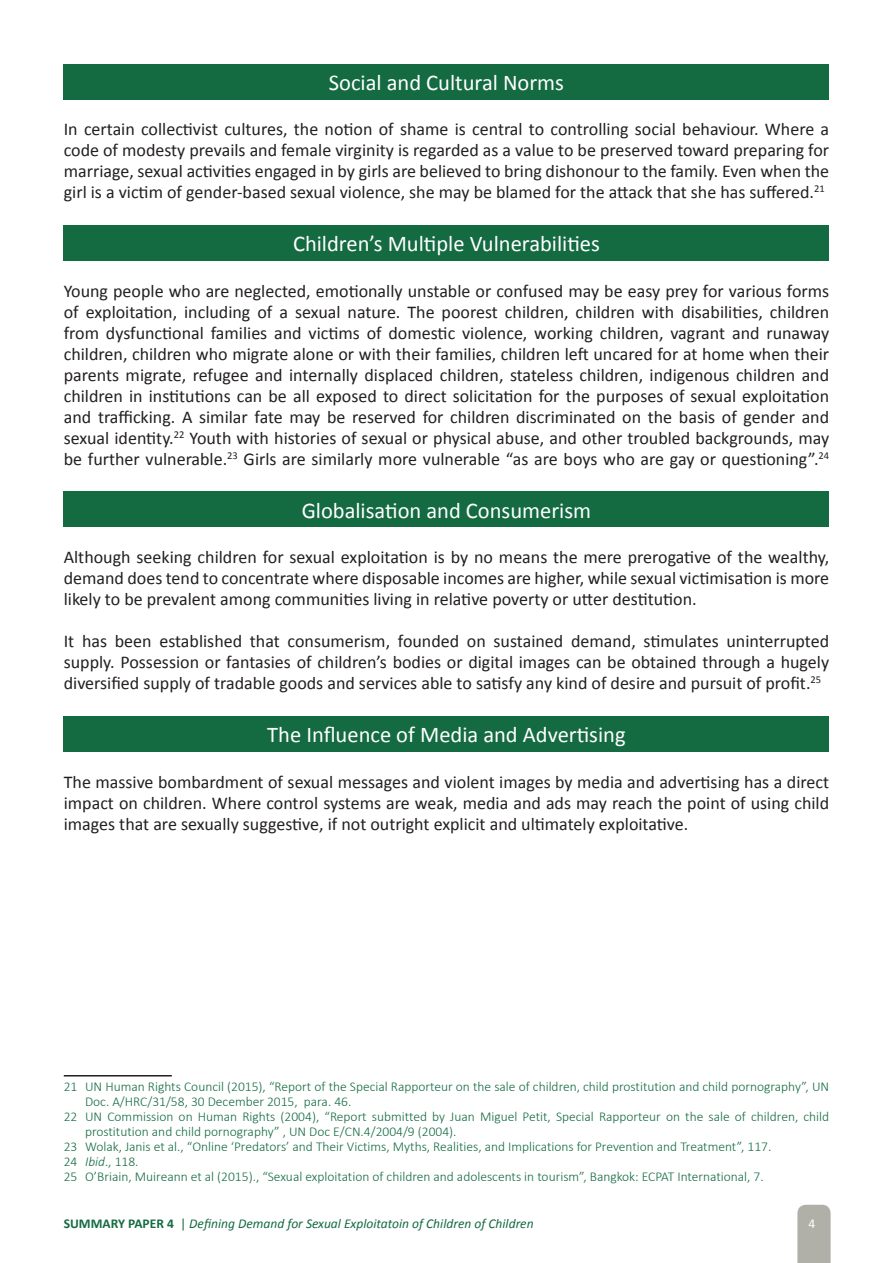
<style>
.page{position:relative;width:893px;height:1263px;background:#fff}
.page>*{position:absolute;margin:0;border:0;box-sizing:border-box;transform-origin:0 0}
.t1{font:22.5px "Calibri";color:#fff}
.Text_Body{font:18px/21px "Calibri";color:#231f20;text-align:justify}
.footnote{font:300 13.5px/15px "Calibri";color:#146b42}
.t2{font:italic 13.5px "Calibri";color:#146b42}
.t3{font:13.5px "Calibri";color:#fff}
.s1{font-style:italic}
.s2{font-weight:700;font-style:normal}
.s3{font-style:normal}
</style>
<div class="page">
<svg style="left:797px;top:1205px;width:34px;height:58px"></svg>
<div style="left:64px;top:64px;width:765px;height:35px;background:#146b42"></div>
<div style="left:64px;top:225px;width:765px;height:36px;background:#146b42"></div>
<div style="left:64px;top:492px;width:765px;height:35px;background:#146b42"></div>
<div style="left:64px;top:716px;width:765px;height:36px;background:#146b42"></div>
<hr style="left:64px;top:1075px;width:108px;height:1px;background:#231f20">
<p class="t1" style="left:329px;top:68px;width:237px">Social and Cultural Norms</p>
<p class="Text_Body" style="left:64px;top:119px;width:767px">In certain collectivist cultures, the notion of shame is central to controlling social behaviour. Where a code of modesty prevails and female virginity is regarded as a value to be preserved toward preparing for marriage, sexual activities engaged in by girls are believed to bring dishonour to the family. Even when the girl is a victim of gender-based sexual violence, she may be blamed for the attack that she has suffered.<sup>21</sup></p>
<p class="t1" style="left:293px;top:230px;width:308px">Children’s Multiple Vulnerabilities</p>
<p class="Text_Body" style="left:64px;top:280px;width:767px">Young people who are neglected, emotionally unstable or confused may be easy prey for various forms of exploitation, including of a sexual nature. The poorest children, children with disabilities, children from dysfunctional families and victims of domestic violence, working children, vagrant and runaway children, children who migrate alone or with their families, children left uncared for at home when their parents migrate, refugee and internally displaced children, stateless children, indigenous children and children in institutions can be all exposed to direct solicitation for the purposes of sexual exploitation and trafficking. A similar fate may be reserved for children discriminated on the basis of gender and sexual identity.<sup>22</sup> Youth with histories of sexual or physical abuse, and other troubled backgrounds, may be further vulnerable.<sup>23</sup> Girls are similarly more vulnerable “as are boys who are gay or questioning”.<sup>24</sup></p>
<p class="t1" style="left:302px;top:496px;width:291px">Globalisation and Consumerism</p>
<p class="Text_Body" style="left:64px;top:547px;width:767px">Although seeking children for sexual exploitation is by no means the mere prerogative of the wealthy, demand does tend to concentrate where disposable incomes are higher, while sexual victimisation is more likely to be prevalent among communities living in relative poverty or utter destitution.</p>
<p class="Text_Body" style="left:64px;top:631px;width:767px">It has been established that consumerism, founded on sustained demand, stimulates uninterrupted supply. Possession or fantasies of children’s bodies or digital images can be obtained through a hugely diversified supply of tradable goods and services able to satisfy any kind of desire and pursuit of profit.<sup>25</sup></p>
<p class="t1" style="left:267px;top:721px;width:360px">The Influence of Media and Advertising</p>
<p class="Text_Body" style="left:64px;top:771px;width:767px">The massive bombardment of sexual messages and violent images by media and advertising has a direct impact on children. Where control systems are weak, media and ads may reach the point of using child images that are sexually suggestive, if not outright explicit and ultimately exploitative.</p>
<p class="footnote" style="left:85px;top:1079px;width:746px;text-indent:-21px">21 UN Human Rights Council (2015), “Report of the Special Rapporteur on the sale of children, child prostitution and child pornography”, UN<br>Doc. A/HRC/31/58, 30 December 2015, para. 46.</p>
<p class="footnote" style="left:85px;top:1109px;width:746px;text-indent:-21px">22 UN Commission on Human Rights (2004), “Report submitted by Juan Miguel Petit, Special Rapporteur on the sale of children, child prostitution and child pornography” , UN Doc E/CN.4/2004/9 (2004).</p>
<p class="footnote" style="left:64px;top:1139px;width:709px">23 Wolak, Janis et al., “Online ‘Predators’ and Their Victims, Myths, Realities, and Implications for Prevention and Treatment”, 117.</p>
<p class="footnote" style="left:64px;top:1154px;width:76px">24 <span class="s1">Ibid</span>., 118.</p>
<p class="footnote" style="left:64px;top:1169px;width:701px">25 O’Briain, Muireann et al (2015)., “Sexual exploitation of children and adolescents in tourism”, Bangkok: ECPAT International, 7.</p>
<p class="t2" style="left:64px;top:1214px;width:471px"><span class="s2">SUMMARY PAPER 4</span> <span class="s3">|</span> Defining Demand for Sexual Exploitatoin of Children of Children</p>
<p class="t3" style="left:808px;top:1215px;width:8px">4</p>
</div>
